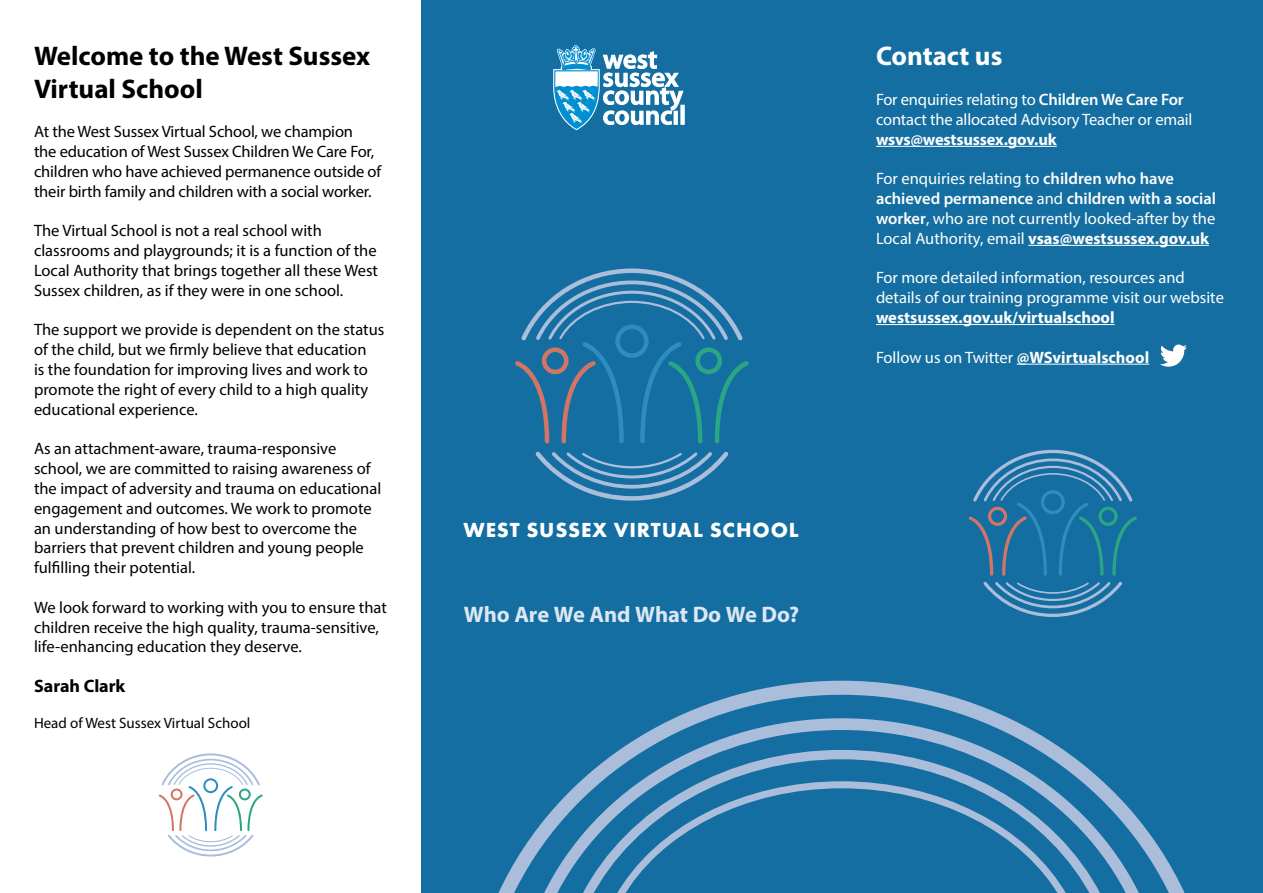
<style>
.page{position:relative;width:1263px;height:893px;background:#fff}
.page>*{position:absolute;margin:0;border:0;box-sizing:border-box;transform-origin:0 0}
.t1{font:700 27px/32.4px "Myriad Pro";color:#000}
.t2{font:700 27px "Myriad Pro";color:#fff}
.t3{font:700 22.5px "Myriad Pro";letter-spacing:-.005em;color:#dde7f4}
.t4{font:700 21.15px "Futura Round";letter-spacing:.035em;color:#fff}
.t5{font:700 18px "Myriad Pro";color:#000}
.t6{font:16.5px/19.8px "Myriad Pro";color:#000}
.t7{font:16.5px/19.8px "Myriad Pro";color:#fff}
.t8{font:15px "Myriad Pro";color:#000}
.s1{font-weight:600}
.s2{font-weight:700}
</style>
<div class="page">
<div style="left:421px;top:0;width:842px;height:893px;background:#146ea1"></div>
<svg style="left:968px;top:450px;width:169px;height:126px"></svg>
<svg style="left:983px;top:582px;width:139px;height:35px"></svg>
<hr style="left:681px;top:105px;width:3px;height:19px;background:#fff">
<svg style="left:553px;top:45px;width:130px;height:85px"></svg>
<svg style="left:515px;top:268px;width:234px;height:175px"></svg>
<svg style="left:535px;top:451px;width:193px;height:50px"></svg>
<svg style="left:498px;top:681px;width:687px;height:212px"></svg>
<svg style="left:542px;top:718px;width:599px;height:175px"></svg>
<svg style="left:580px;top:750px;width:522px;height:143px"></svg>
<svg style="left:615px;top:781px;width:453px;height:112px"></svg>
<svg style="left:159px;top:753px;width:104px;height:103px"></svg>
<hr style="left:876px;top:146px;width:181px;height:1px;background:#fff">
<hr style="left:1028px;top:245px;width:181px;height:1px;background:#fff">
<hr style="left:876px;top:324px;width:239px;height:1px;background:#fff">
<hr style="left:1017px;top:364px;width:132px;height:1px;background:#fff">
<svg style="left:1160px;top:345px;width:27px;height:22px"></svg>
<h2 class="t1" style="left:34px;top:39px;width:338px">Welcome to the West Sussex<br>Virtual School</h2>
<p class="t6" style="left:34px;top:122px;width:349px">At the West Sussex Virtual School, we champion<br>the education of West Sussex Children We Care For, children who have achieved permanence outside of their birth family and children with a social worker.</p>
<p class="t6" style="left:34px;top:221px;width:346px">The Virtual School is not a real school with classrooms and playgrounds; it is a function of the Local Authority that brings together all these West Sussex children, as if they were in one school.</p>
<p class="t6" style="left:34px;top:320px;width:352px">The support we provide is dependent on the status of the child, but we firmly believe that education<br>is the foundation for improving lives and work to promote the right of every child to a high quality educational experience.</p>
<p class="t6" style="left:34px;top:439px;width:349px">As an attachment-aware, trauma-responsive school, we are committed to raising awareness of the impact of adversity and trauma on educational engagement and outcomes. We work to promote an understanding of how best to overcome the barriers that prevent children and young people fulfilling their potential.</p>
<p class="t6" style="left:34px;top:597px;width:354px">We look forward to working with you to ensure that children receive the high quality, trauma-sensitive, life-enhancing education they deserve.</p>
<p class="t5" style="left:34px;top:674px;width:93px">Sarah Clark</p>
<p class="t8" style="left:34px;top:714px;width:218px">Head of West Sussex Virtual School</p>
<p class="t4" style="left:463px;top:513px;width:337px">WEST SUSSEX VIRTUAL SCHOOL</p>
<h1 class="t3" style="left:464px;top:600px;width:337px">Who Are We And What Do We Do?</h1>
<h2 class="t2" style="left:876px;top:39px;width:128px">Contact us</h2>
<p class="t7" style="left:876px;top:89px;width:318px">For enquiries relating to <span class="s1">Children We Care For </span>contact the allocated Advisory Teacher or email <span class="s2">wsvs@westsussex.gov.uk</span></p>
<p class="t7" style="left:876px;top:169px;width:342px">For enquiries relating to <span class="s1">children who have achieved permanence</span> and <span class="s1">children with a social worker</span>, who are not currently looked-after by the Local Authority, email <span class="s2">vsas@westsussex.gov.uk</span></p>
<p class="t7" style="left:876px;top:268px;width:349px">For more detailed information, resources and details of our training programme visit our website <span class="s2">westsussex.gov.uk/virtualschool</span></p>
<p class="t7" style="left:876px;top:347px;width:275px">Follow us on Twitter <span class="s2">@WSvirtualschool</span></p>
</div>
